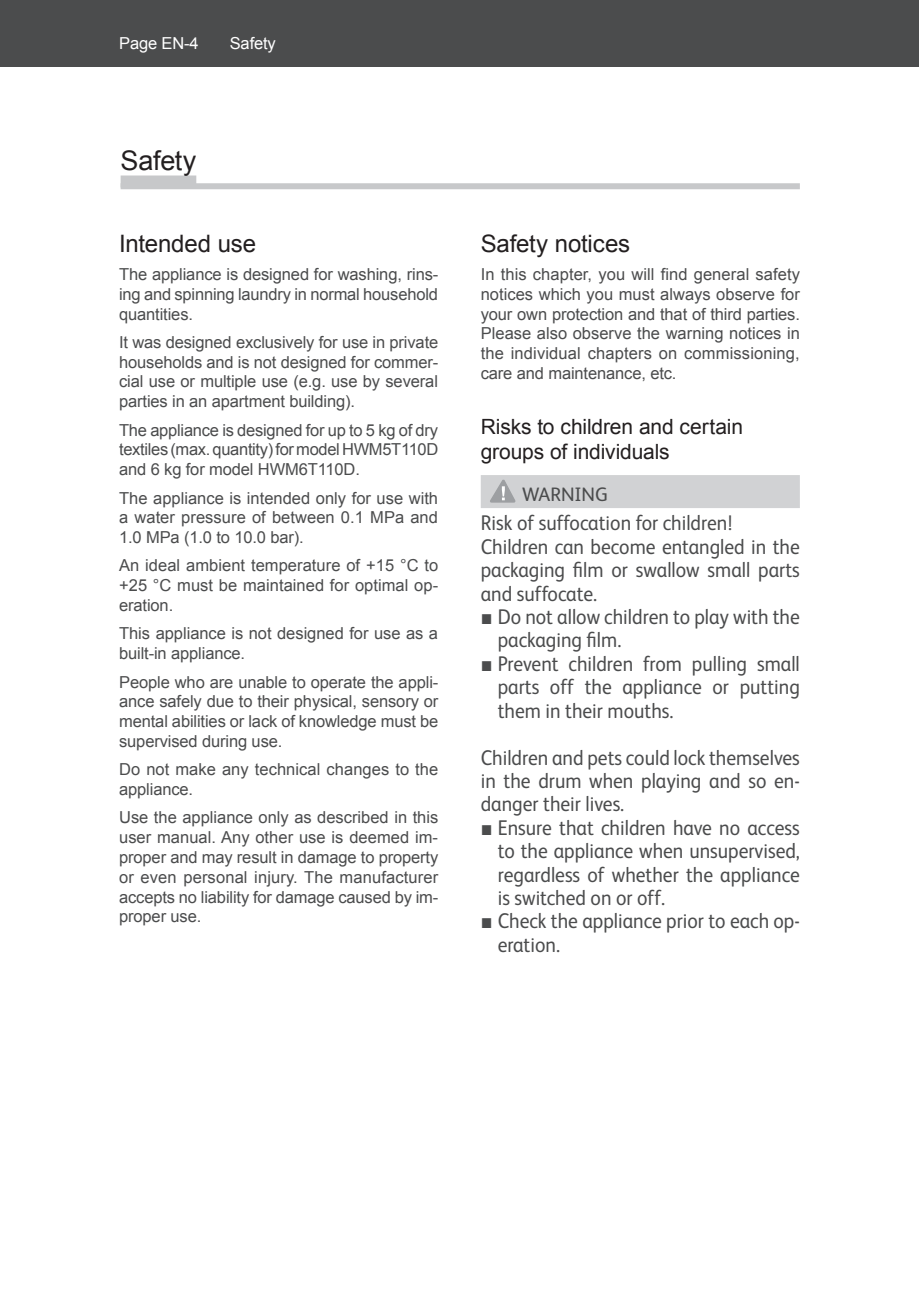
<style>
.page{position:relative;width:919px;height:1289px;background:#fff}
.page>*{position:absolute;margin:0;border:0;box-sizing:border-box;transform-origin:0 0}
.t1{font:27px "Arial";letter-spacing:-.01em;color:#231f20}
.t2{font:24px "Arial";letter-spacing:-.005em;color:#231f20}
.t3{font:21.3px/23.4px "FS Albert";color:#4b4c4d;scale:.92 1}
.t4{font:21px/25.2px "Arial";letter-spacing:-.005em;color:#231f20}
.t5{font:19.5px "FS Albert";letter-spacing:-.005em;color:#4b4c4d}
.t6{font:16.5px/19.8px "Arial";letter-spacing:-.01em;color:#4b4c4d;text-align:justify}
.t7{font:16.5px "Arial";letter-spacing:-.01em;color:#fff}
.s1{font-family:"Arial"}
</style>
<div class="page">
<div style="left:906px;top:0;width:12px;height:67px;background:#4b4c4d"></div>
<div style="left:0;top:0;width:906px;height:67px;background:#4b4c4d"></div>
<div style="left:121px;top:175px;width:75px;height:12px;background:#c7c8ca"></div>
<div style="left:121px;top:183px;width:678px;height:6px;background:#c7c8ca"></div>
<div style="left:480px;top:475px;width:319px;height:33px;background:#d1d2d4"></div>
<svg style="left:490px;top:479px;width:26px;height:24px"></svg>
<p class="t7" style="left:119px;top:33px;width:81px">Page EN-4</p>
<p class="t7" style="left:230px;top:33px;width:48px">Safety</p>
<h1 class="t1" style="left:121px;top:143px;width:77px">Safety</h1>
<h2 class="t2" style="left:119px;top:227px;width:138px">Intended use</h2>
<p class="t6" style="left:119px;top:264px;width:321px">The appliance is designed for washing, rins&shy;ing and spinning laundry in normal household quantities.</p>
<p class="t6" style="left:119px;top:332px;width:321px">It was designed exclusively for use in private households and is not designed for commer&shy;cial use or multiple use (e.g. use by several parties in an apartment building).</p>
<p class="t6" style="left:119px;top:420px;width:321px">The appliance is designed for up to 5 kg of dry textiles (max. quantity) for model HWM5T110D and 6 kg for model HWM6T110D.</p>
<p class="t6" style="left:119px;top:488px;width:320px">The appliance is intended only for use with a water pressure of between 0.1 MPa and 1.0 MPa (1.0 to 10.0 bar).</p>
<p class="t6" style="left:119px;top:556px;width:321px">An ideal ambient temperature of +15 °C to +25 °C must be maintained for optimal op&shy;eration.</p>
<p class="t6" style="left:119px;top:624px;width:320px">This appliance is not designed for use as a built-in appliance.</p>
<p class="t6" style="left:119px;top:672px;width:321px">People who are unable to operate the appli&shy;ance safely due to their physical, sensory or mental abilities or lack of knowledge must be supervised during use.</p>
<p class="t6" style="left:119px;top:759px;width:321px">Do not make any technical changes to the appliance.</p>
<p class="t6" style="left:119px;top:807px;width:321px">Use the appliance only as described in this user manual. Any other use is deemed im&shy;proper and may result in damage to property or even personal injury. The manufacturer accepts no liability for damage caused by im&shy;proper use.</p>
<h2 class="t2" style="left:480px;top:227px;width:151px">Safety notices</h2>
<p class="t6" style="left:480px;top:264px;width:321px">In this chapter, you will find general safety notices which you must always observe for your own protection and that of third parties.<br>Please also observe the warning notices in the individual chapters on commissioning, care and maintenance, etc.</p>
<p class="t4" style="left:480px;top:414px;width:264px">Risks to children and certain groups of individuals</p>
<p class="t5" style="left:522px;top:482px;width:87px">WARNING</p>
<p class="t3" style="left:480px;top:510px;width:348px">Risk of suffocation for children!<br>Children can become entangled in the packaging film or swallow small parts and suffocate.</p>
<p class="t3" style="left:497px;top:604px;width:330px;text-indent:-17px"><span class="s1">■</span> Do not allow children to play with the packaging film.</p>
<p class="t3" style="left:497px;top:650px;width:330px;text-align:justify;text-indent:-17px"><span class="s1">■</span> Prevent children from pulling small parts off the appliance or putting them in their mouths.</p>
<p class="t3" style="left:480px;top:744px;width:348px;text-align:justify">Children and pets could lock themselves in the drum when playing and so en&shy;danger their lives.</p>
<p class="t3" style="left:497px;top:814px;width:330px;text-align:justify;text-indent:-17px"><span class="s1">■</span> Ensure that children have no access to the appliance when unsupervised, regardless of whether the appliance is switched on or off.</p>
<p class="t3" style="left:497px;top:908px;width:330px;text-indent:-17px"><span class="s1">■</span> Check the appliance prior to each op&shy;eration.</p>
</div>
